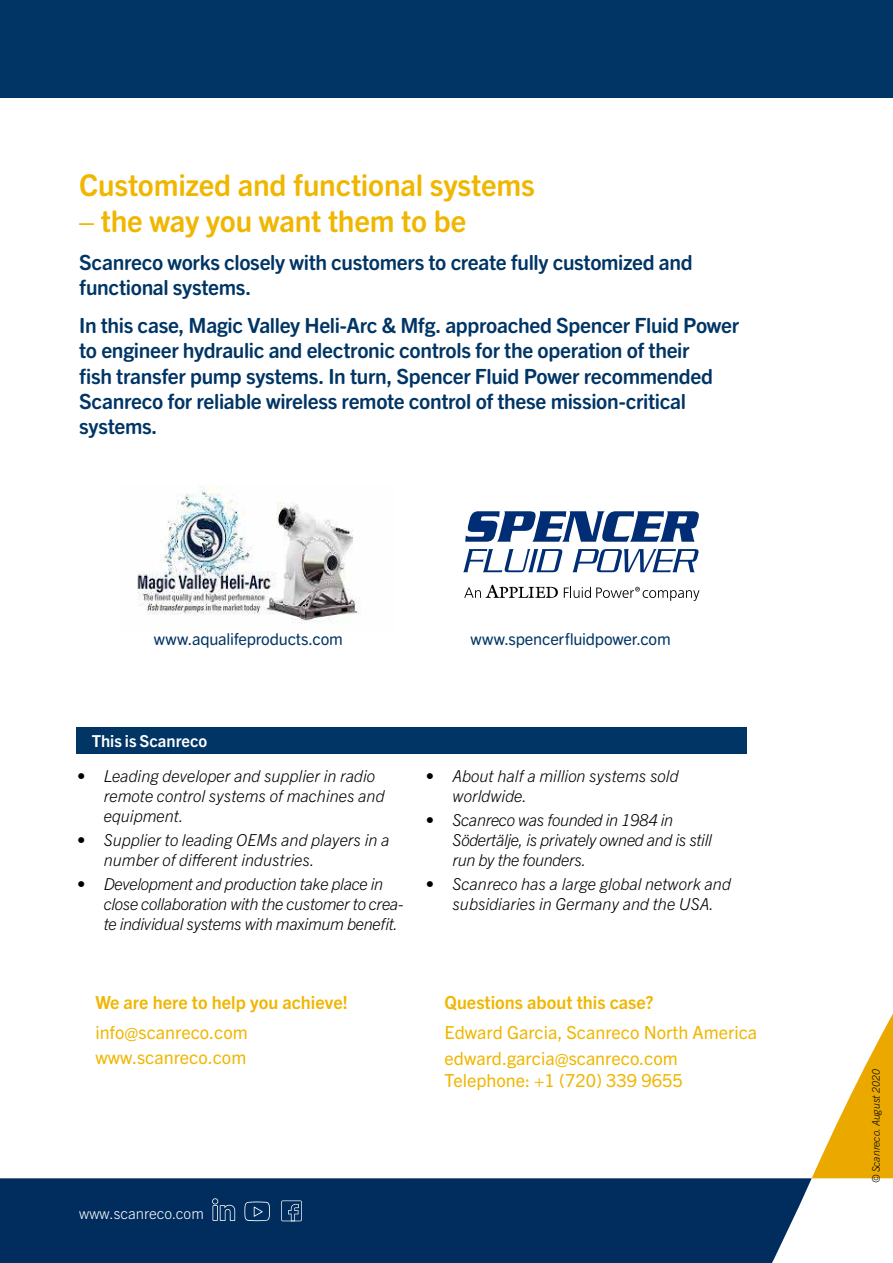
<style>
.page{position:relative;width:893px;height:1263px;background:#fff}
.page>*{position:absolute;margin:0;border:0;box-sizing:border-box;transform-origin:0 0}
.t1{font:700 30px "Trade Gothic Next SR Pro";letter-spacing:-.005em;color:#f0b600}
.t2{font:700 21px/25.2px "Trade Gothic Next SR Pro";letter-spacing:-.015em;color:#003565}
.t3{font:18px/25.2px "Trade Gothic Next LT Pro";color:#f0b600}
.t4{font:700 18px "Trade Gothic Next LT Pro";color:#f0b600}
.t5{font:italic 300 16.5px/19.8px "Trade Gothic Next LT Pro";color:#000}
.t6{font:italic 300 16.5px/19.8px "Trade Gothic Next LT Pro";letter-spacing:-.02em;color:#000}
.t7{font:16.5px "Trade Gothic Next SR Pro";letter-spacing:-.015em;color:#003565}
.t8{font:700 16.5px "Trade Gothic Next LT Pro";color:#fff}
.t9{font:300 15px "Trade Gothic Next LT Pro";color:#fff}
.t10{font:italic 300 10.5px "Trade Gothic Next LT Pro";color:#000}
</style>
<div class="page">
<div style="left:77px;top:728px;width:670px;height:26px;background:#003565"></div>
<div style="left:0;top:0;width:893px;height:98px;background:#003565"></div>
<div style="left:0;top:1178px;width:812px;height:85px;background:#002d5d"></div>
<svg style="left:812px;top:1013px;width:81px;height:165px"></svg>
<svg style="left:244px;top:1201px;width:26px;height:20px"></svg>
<svg style="left:212px;top:1198px;width:23px;height:23px"></svg>
<svg style="left:281px;top:1200px;width:21px;height:21px"></svg>
<img style="left:137px;top:486px;width:224px;height:137px">
<svg style="left:465px;top:511px;width:234px;height:31px"></svg>
<svg style="left:463px;top:549px;width:100px;height:23px"></svg>
<svg style="left:573px;top:549px;width:126px;height:23px"></svg>
<svg style="left:464px;top:584px;width:94px;height:14px"></svg>
<svg style="left:564px;top:587px;width:135px;height:14px"></svg>
<h1 class="t1" style="left:79px;top:164px;width:457px">Customized and functional systems</h1>
<h1 class="t1" style="left:79px;top:200px;width:388px">– the way you want them to be</h1>
<p class="t2" style="left:79px;top:248px;width:615px">Scanreco works closely with customers to create fully customized and functional systems.</p>
<p class="t2" style="left:79px;top:312px;width:661px">In this case, Magic Valley Heli-Arc &amp; Mfg. approached Spencer Fluid Power to engineer hydraulic and electronic controls for the operation of their<br>fish transfer pump systems. In turn, Spencer Fluid Power recommended Scanreco for reliable wireless remote control of these mission-critical systems.</p>
<p class="t7" style="left:154px;top:627px;width:190px">www.aqualifeproducts.com</p>
<p class="t7" style="left:471px;top:627px;width:202px">www.spencerfluidpower.com</p>
<p class="t8" style="left:92px;top:730px;width:117px">This is Scanreco</p>
<p class="t5" style="left:104px;top:765px;width:282px;text-indent:-27px">• Leading developer and supplier in radio remote control systems of machines and equipment.</p>
<p class="t5" style="left:104px;top:829px;width:287px;text-indent:-27px">• Supplier to leading OEMs and players in a number of different industries.</p>
<p class="t6" style="left:104px;top:873px;width:301px;text-indent:-27px">• Development and production take place in close collaboration with the customer to crea&shy;te individual systems with maximum benefit.</p>
<p class="t5" style="left:452px;top:765px;width:228px;text-indent:-27px">• About half a million systems sold worldwide.</p>
<p class="t6" style="left:452px;top:809px;width:261px;text-indent:-27px">• Scanreco was founded in 1984 in<br>Södertälje, is privately owned and is still run by the founders.</p>
<p class="t5" style="left:452px;top:873px;width:280px;text-indent:-27px">• Scanreco has a large global network and subsidiaries in Germany and the USA.</p>
<p class="t4" style="left:95px;top:990px;width:254px">We are here to help you achieve!</p>
<p class="t3" style="left:95px;top:1019px;width:154px">info@scanreco.com www.scanreco.com</p>
<p class="t4" style="left:445px;top:990px;width:210px">Questions about this case?</p>
<p class="t3" style="left:445px;top:1018px;width:314px;line-height:25.8px">Edward Garcia, Scanreco North America edward.garcia@scanreco.com</p>
<p class="t3" style="left:445px;top:1066px;width:240px">Telephone: +1 (720) 339 9655</p>
<p class="t9" style="left:79px;top:1203px;width:126px">www.scanreco.com</p>
<p class="t10" style="left:869px;top:1183px;width:116px;rotate:-90deg">© Scanreco. August 2020</p>
</div>
